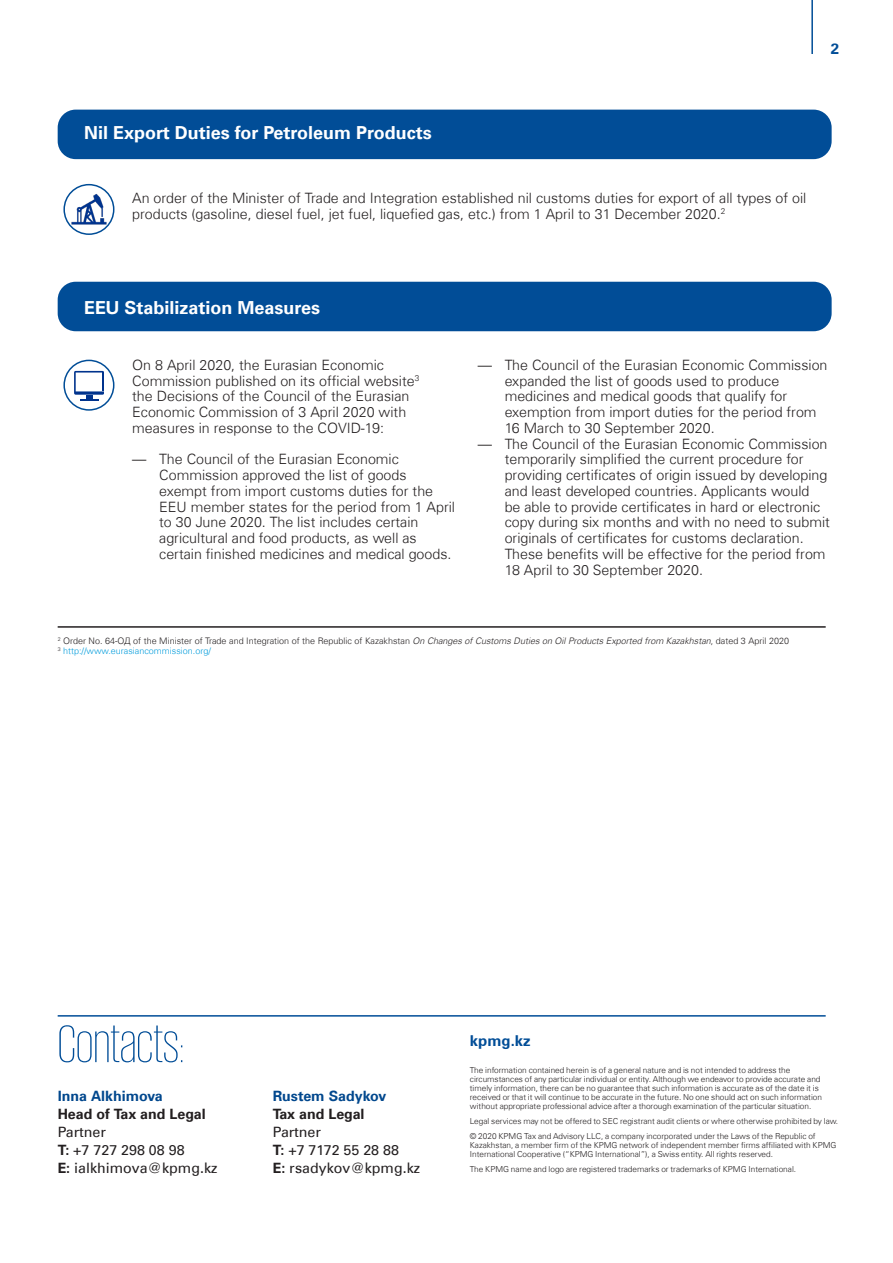
<style>
.page{position:relative;width:893px;height:1263px;background:#fff}
.page>*{position:absolute;margin:0;border:0;box-sizing:border-box;transform-origin:0 0}
.Heading_20pt{font:200 54px "KPMG Cyrillic";color:#014d97}
.t1{font:700 18px "Universfor KPMG";color:#fff}
.Name_9_5pt{font:700 15px "Universfor KPMG";color:#014d97}
.t2{font:300 14.25px/15.8px "Universfor KPMG";color:#231f20}
.CONTACT_DETAILS{font:14.25px "Universfor KPMG";color:#231f20}
.CONTACT_DETAILS-2{font:700 14.25px "Universfor KPMG";color:#231f20}
.CONTACT_DETAILS-3{font:700 14.25px "Universfor KPMG";color:#01478d}
.t3{font:300 9px "Universfor KPMG";color:#231f20}
.t4{font:300 9px "Universfor KPMG";color:#009cdc}
.Legal_6pt{font:300 8.25px/9px "Universfor KPMG";color:#231f20}
.s1{font-style:italic}
.s2{font-weight:700}
</style>
<div class="page">
<hr style="left:811px;top:0;width:2px;height:54px;background:#014d97">
<div style="left:58px;top:282px;width:774px;height:49px;background:#014d97;border-radius:18px"></div>
<div style="left:58px;top:110px;width:774px;height:49px;background:#014d97;border-radius:18px"></div>
<hr style="left:58px;top:626px;width:768px;height:2px;background:#231f20">
<svg style="left:64px;top:185px;width:50px;height:49px"></svg>
<div style="left:63px;top:184px;width:51px;height:51px;border:2px solid #014d97;border-radius:50%"></div>
<img style="left:70px;top:190px;width:38px;height:39px">
<svg style="left:64px;top:360px;width:50px;height:50px"></svg>
<div style="left:63px;top:360px;width:51px;height:51px;border:2px solid #014d97;border-radius:50%"></div>
<svg style="left:74px;top:371px;width:30px;height:30px"></svg>
<hr style="left:58px;top:1015px;width:768px;height:1px;background:#014d97">
<p class="Name_9_5pt" style="left:831px;top:40px;width:10px">2</p>
<p class="t1" style="left:84px;top:122px;width:349px">Nil Export Duties for Petroleum Products</p>
<p class="t2" style="left:132px;top:190px;width:676px">An order of the Minister of Trade and Integration established nil customs duties for export of all types of oil products (gasoline, diesel fuel, jet fuel, liquefied gas, etc.) from 1 April to 31 December 2020.<sup>2</sup></p>
<p class="t1" style="left:84px;top:296px;width:237px">EEU Stabilization Measures</p>
<p class="t2" style="left:132px;top:357px;width:289px">On 8 April 2020, the Eurasian Economic Commission published on its official website<sup>3 </sup>the Decisions of the Council of the Eurasian Economic Commission of 3 April 2020 with measures in response to the COVID-19:</p>
<p class="t2" style="left:159px;top:451px;width:297px;text-indent:-27px">— The Council of the Eurasian Economic Commission approved the list of goods exempt from import customs duties for the EEU member states for the period from 1 April to 30 June 2020. The list includes certain agricultural and food products, as well as certain finished medicines and medical goods.</p>
<p class="t2" style="left:505px;top:357px;width:324px;text-indent:-27px">— The Council of the Eurasian Economic Commission expanded the list of goods used to produce medicines and medical goods that qualify for exemption from import duties for the period from 16 March to 30 September 2020.</p>
<p class="t2" style="left:505px;top:436px;width:327px;text-indent:-27px">— The Council of the Eurasian Economic Commission temporarily simplified the current procedure for providing certificates of origin issued by developing and least developed countries. Applicants would<br>be able to provide certificates in hard or electronic copy during six months and with no need to submit originals of certificates for customs declaration.<br>These benefits will be effective for the period from 18 April to 30 September 2020.</p>
<p class="t3" style="left:58px;top:635px;width:733px"><sup>2</sup> Order No. 64-ОД of the Minister of Trade and Integration of the Republic of Kazakhstan <span class="s1">On Changes of Customs Duties on Oil Products Exported from Kazakhstan</span>, dated 3 April 2020</p>
<p class="t4" style="left:58px;top:646px;width:155px"><sup>3</sup> http://www.eurasiancommission.org/</p>
<p class="Heading_20pt" style="left:58px;top:1018px;width:128px">Contacts:</p>
<p class="Name_9_5pt" style="left:470px;top:1031px;width:62px">kpmg.kz</p>
<p class="CONTACT_DETAILS-3" style="left:58px;top:1087px;width:107px">Inna Alkhimova</p>
<p class="CONTACT_DETAILS-2" style="left:58px;top:1105px;width:150px">Head of Tax and Legal</p>
<p class="CONTACT_DETAILS" style="left:58px;top:1123px;width:50px">Partner</p>
<p class="CONTACT_DETAILS" style="left:58px;top:1141px;width:128px"><span class="s2">Т:</span> +7 727 298 08 98</p>
<p class="CONTACT_DETAILS" style="left:58px;top:1159px;width:161px"><span class="s2">E:</span> ialkhimova@kpmg.kz</p>
<p class="Legal_6pt" style="left:470px;top:1066px;width:354px">The information contained herein is of a general nature and is not intended to address the circumstances of any particular individual or entity. Although we endeavor to provide accurate and timely information, there can be no guarantee that such information is accurate as of the date it is received or that it will continue to be accurate in the future. No one should act on such information without appropriate professional advice after a thorough examination of the particular situation.</p>
<p class="Legal_6pt" style="left:470px;top:1117px;width:370px">Legal services may not be offered to SEC registrant audit clients or where otherwise prohibited by law.</p>
<p class="Legal_6pt" style="left:470px;top:1132px;width:368px">© 2020 KPMG Tax and Advisory LLC, a company incorporated under the Laws of the Republic of<br>Kazakhstan, a member firm of the KPMG network of independent member firms affiliated with KPMG<br>International Cooperative (“KPMG International”), a Swiss entity. All rights reserved.</p>
<p class="Legal_6pt" style="left:470px;top:1165px;width:328px">The KPMG name and logo are registered trademarks or trademarks of KPMG International.</p>
<p class="CONTACT_DETAILS-3" style="left:273px;top:1087px;width:115px">Rustem Sadykov</p>
<p class="CONTACT_DETAILS-2" style="left:273px;top:1105px;width:93px">Tax and Legal</p>
<p class="CONTACT_DETAILS" style="left:273px;top:1123px;width:50px">Partner</p>
<p class="CONTACT_DETAILS" style="left:273px;top:1141px;width:128px"><span class="s2">Т:</span> +7 7172 55 28 88</p>
<p class="CONTACT_DETAILS" style="left:273px;top:1159px;width:149px"><span class="s2">E:</span> rsadykov@kpmg.kz</p>
</div>
